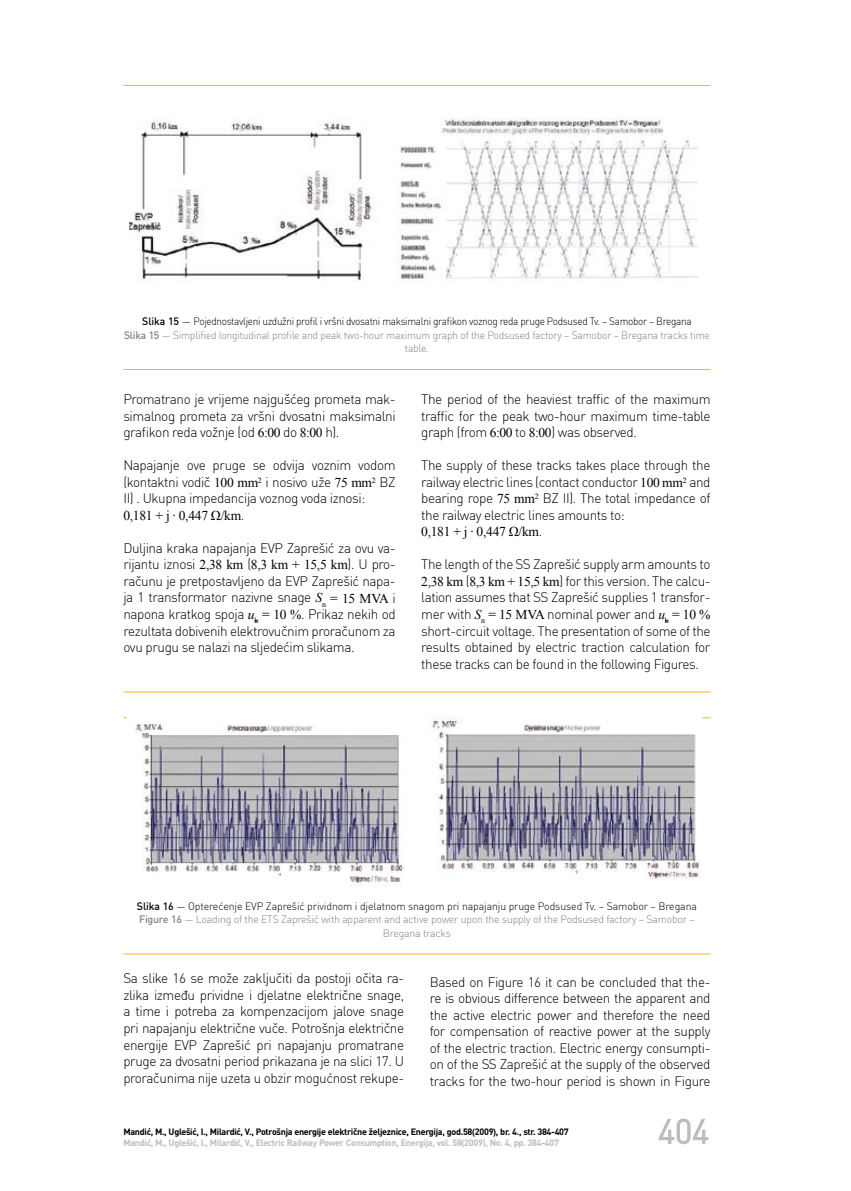
<style>
.page{position:relative;width:851px;height:1191px;background:#fff}
.page>*{position:absolute;margin:0;border:0;box-sizing:border-box;transform-origin:0 0}
.t1{font:13.5px/16.5px "DIN Lt";letter-spacing:-.03em;color:#000;text-align:justify}
.t2{font:13.5px "Times New Roman";letter-spacing:-.02em;color:#000}
.t3{font:10.5px/13.5px "DIN Lt";letter-spacing:-.02em;color:#808285;text-align:center}
.t4{font:700 9px/10.8px "DIN";letter-spacing:-.035em;color:#000}
.s1{font-family:"DINLT";font-weight:700;color:#000}
.s2{color:#000}
.s3{font-family:"DINLT";font-weight:700}
.s4{font-family:"Times New Roman"}
.s5{font-family:"DIN Lt"}
.s6{font-family:"Times New Roman";font-style:italic}
.s7{font-family:"Arial"}
.s8{color:#bcbdc0}
.s9{font-family:"Arial";color:#bcbdc0}
</style>
<div class="page">
<svg style="left:658px;top:1118px;width:51px;height:27px"></svg>
<hr style="left:123px;top:717px;width:587px;height:1px;background:#fdb813">
<img style="left:128px;top:717px;width:573px;height:168px">
<hr style="left:123px;top:953px;width:587px;height:1px;background:#fdb813">
<hr style="left:123px;top:691px;width:587px;height:1px;background:#fdb813">
<hr style="left:123px;top:85px;width:587px;height:1px;background:#fdb813">
<img style="left:129px;top:118px;width:569px;height:165px">
<hr style="left:123px;top:369px;width:587px;height:1px;background:#fdb813">
<p class="t3" style="left:124px;top:314px;width:587px"><span class="s1">Slika 15</span> <span class="s2">— Pojednostavljeni uzdužni profil i vršni dvosatni maksimalni grafikon voznog reda pruge Podsused Tv. − Samobor − Bregana<br></span><span class="s3">Slika 15</span> — Simplified longitudinal profile and peak two-hour maximum graph of the Podsused factory − Samobor − Bregana tracks time table.</p>
<p class="t1" style="left:123px;top:391px;width:274px">Promatrano je vrijeme najgušćeg prometa mak&shy;simalnog prometa za vršni dvosatni maksimalni grafikon reda vožnje (od <span class="s4">6:00</span> do <span class="s4">8:00</span> h).</p>
<p class="t1" style="left:123px;top:457px;width:274px">Napajanje ove pruge se odvija voznim vodom (kontaktni vodič <span class="s4">100 mm</span><sup>2</sup> i nosivo uže <span class="s4">75 mm</span><sup>2</sup> BZ II) . Ukupna impedancija voznog voda iznosi:</p>
<p class="t2" style="left:123px;top:506px;width:123px">0,181 + j · 0,447 Ω/km<span class="s5">.</span></p>
<p class="t1" style="left:123px;top:539px;width:274px">Duljina kraka napajanja EVP Zaprešić za ovu va&shy;rijantu iznosi <span class="s4">2,38 km</span> (<span class="s4">8,3 km + 15,5 km</span>). U pro&shy;računu je pretpostavljeno da EVP Zaprešić napa&shy;ja 1 transformator nazivne snage <span class="s6">S</span><sub>n</sub> <span class="s4">= 15 MVA</span> i napona kratkog spoja <span class="s6">u</span><sub>k</sub> <span class="s4">= 10 %</span>. Prikaz nekih od rezultata dobivenih elektrovučnim proračunom za ovu prugu se nalazi na sljedećim slikama.</p>
<p class="t1" style="left:421px;top:391px;width:291px">The period of the heaviest traffic of the maximum traffic for the peak two-hour maximum time-table graph (from <span class="s4">6:00</span> to <span class="s4">8:00</span>) was observed.</p>
<p class="t1" style="left:421px;top:457px;width:291px">The supply of these tracks takes place through the railway electric lines (contact conductor <span class="s4">100 mm</span><sup>2</sup> and bearing rope <span class="s4">75 mm</span><sup>2</sup> BZ II). The total impedance of the railway electric lines amounts to:</p>
<p class="t2" style="left:421px;top:523px;width:123px">0,181 + j · 0,447 Ω/km<span class="s5">.</span></p>
<p class="t1" style="left:421px;top:556px;width:291px">The length of the SS Zaprešić supply arm amounts to <span class="s4">2,38 km</span> (<span class="s4">8,3 km + 15,5 km</span>) for this version. The calcu&shy;lation assumes that SS Zaprešić supplies 1 transfor&shy;mer with <span class="s6">S</span><sub>n</sub> <span class="s4">= 15 MVA</span> nominal power and <span class="s6">u</span><sub>k</sub> <span class="s4">= 10 % </span>short-circuit voltage. The presentation of some of the results obtained by electric traction calculation for these tracks can be found in the following Figures.</p>
<p class="t3" style="left:137px;top:898px;width:561px"><span class="s1">Slika 16</span> <span class="s2">— Opterećenje EVP Zaprešić prividnom i djelatnom snagom pri napajanju pruge Podsused Tv. − Samobor − Bregana<br></span><span class="s3">Figure 16</span> — Loading of the ETS Zaprešić with apparent and active power upon the supply of the Podsused factory − Samobor −<br>Bregana tracks</p>
<p class="t1" style="left:123px;top:970px;width:282px">Sa slike 16 se može zaključiti da postoji očita ra&shy;zlika između prividne i djelatne električne snage, a time i potreba za kompenzacijom jalove snage pri napajanju električne vuče. Potrošnja električne energije EVP Zaprešić pri napajanju promatrane pruge za dvosatni period prikazana je na slici 17. U proračunima nije uzeta u obzir mogućnost rekupe-</p>
<p class="t1" style="left:429px;top:973px;width:282px">Based on Figure 16 it can be concluded that the&shy;re is obvious difference between the apparent and the active electric power and therefore the need for compensation of reactive power at the supply of the electric traction. Electric energy consumpti&shy;on of the SS Zaprešić at the supply of the observed tracks for the two-hour period is shown in Figure</p>
<p class="t4" style="left:123px;top:1125px;width:447px">Mandić, M., Uglešić, I., Milardić, V., Potrošnja energije električne željeznice, Energija, god.58<span class="s7">(</span>2009<span class="s7">)</span>, br. 4., str. 384-407<br><span class="s8">Mandić, M., Uglešić, I., Milardić, V., Electric Railway Power Consumption, Energija, vol. 58</span><span class="s9">(</span><span class="s8">2009), No. 4, pp. 384-407</span></p>
</div>
